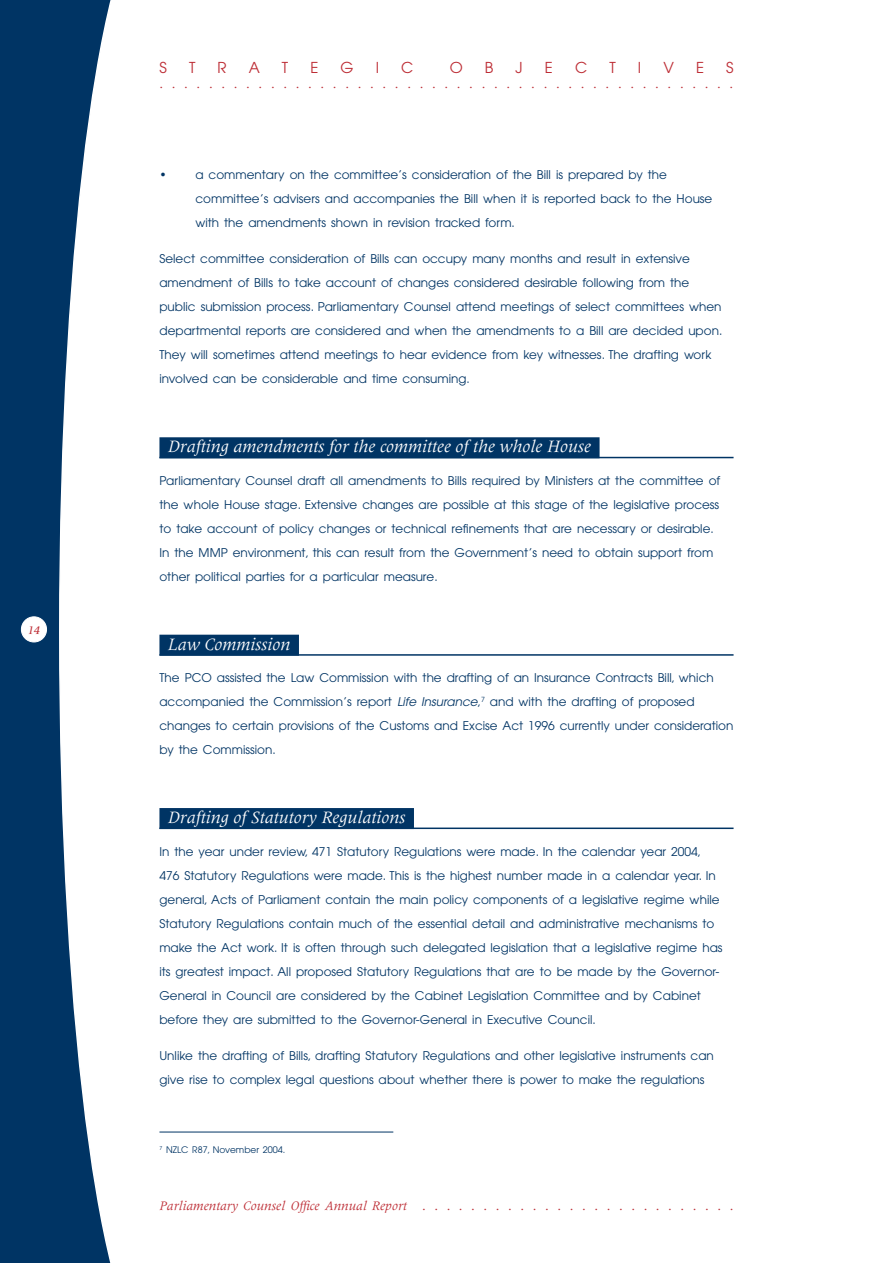
<style>
.page{position:relative;width:893px;height:1263px;background:#fff}
.page>*{position:absolute;margin:0;border:0;box-sizing:border-box;transform-origin:0 0}
.t1{font:italic 18px "Meridien";color:#fff}
.t2{font:15px "Avant Garde";color:#bd2d35}
.t3{font:italic 13.5px "Meridien";color:#bd2d35}
.t4{font:13.5px "Meridien";color:#bd2d35}
.t5{font:12px/24px "Avant Garde";color:#003464}
.t6{font:italic 500 12px "Meridien";color:#bd2d35}
.t7{font:9px "Avant Garde";color:#003464}
.s1{font-style:italic}
.s2{font-style:normal}
</style>
<div class="page">
<div style="left:0;top:0;width:59px;height:1263px;background:#003464"></div>
<div style="left:21px;top:617px;width:26px;height:25px;background:#fff;border-radius:50%"></div>
<div style="left:21px;top:617px;width:26px;height:25px;border:1px solid #fff;border-radius:50%"></div>
<svg style="left:59px;top:0;width:203px;height:1263px"></svg>
<div style="left:159px;top:437px;width:441px;height:21px;background:#003464"></div>
<hr style="left:159px;top:457px;width:575px;height:1px;background:#003464">
<div style="left:159px;top:635px;width:140px;height:21px;background:#003464"></div>
<hr style="left:159px;top:654px;width:575px;height:2px;background:#003464">
<div style="left:159px;top:808px;width:255px;height:21px;background:#003464"></div>
<hr style="left:159px;top:827px;width:575px;height:2px;background:#003464">
<hr style="left:159px;top:1132px;width:234px;height:1px;background:#003464">
<p class="t6" style="left:28px;top:623px;width:13px">14</p>
<p class="t2" style="left:159px;top:59px;width:9px">S</p>
<p class="t2" style="left:189px;top:59px;width:8px">T</p>
<p class="t2" style="left:218px;top:59px;width:11px">R</p>
<p class="t2" style="left:249px;top:59px;width:13px">A</p>
<p class="t2" style="left:282px;top:59px;width:8px">T</p>
<p class="t2" style="left:310px;top:59px;width:10px">E</p>
<p class="t2" style="left:341px;top:59px;width:15px">G</p>
<p class="t2" style="left:376px;top:59px;width:5px">I</p>
<p class="t2" style="left:401px;top:59px;width:14px">C</p>
<p class="t2" style="left:450px;top:59px;width:15px">O</p>
<p class="t2" style="left:485px;top:59px;width:10px">B</p>
<p class="t2" style="left:516px;top:59px;width:9px">J</p>
<p class="t2" style="left:545px;top:59px;width:10px">E</p>
<p class="t2" style="left:575px;top:59px;width:14px">C</p>
<p class="t2" style="left:609px;top:59px;width:8px">T</p>
<p class="t2" style="left:638px;top:59px;width:5px">I</p>
<p class="t2" style="left:663px;top:59px;width:12px">V</p>
<p class="t2" style="left:696px;top:59px;width:10px">E</p>
<p class="t2" style="left:726px;top:59px;width:9px">S</p>
<p class="t4" style="left:159px;top:76px;width:575px">...............................................</p>
<p class="t5" style="left:195px;top:163px;width:518px;text-indent:-36px">• a commentary on the committee’s consideration of the Bill is prepared by the committee’s advisers and accompanies the Bill when it is reported back to the House with the amendments shown in revision tracked form.</p>
<p class="t5" style="left:159px;top:247px;width:564px">Select committee consideration of Bills can occupy many months and result in extensive amendment of Bills to take account of changes considered desirable following from the public submission process. Parliamentary Counsel attend meetings of select committees when departmental reports are considered and when the amendments to a Bill are decided upon.<br>They will sometimes attend meetings to hear evidence from key witnesses. The drafting work involved can be considerable and time consuming.</p>
<h1 class="t1" style="left:168px;top:437px;width:425px">Drafting amendments for the committee of the whole House</h1>
<p class="t5" style="left:159px;top:468px;width:562px">Parliamentary Counsel draft all amendments to Bills required by Ministers at the committee of the whole House stage. Extensive changes are possible at this stage of the legislative process to take account of policy changes or technical refinements that are necessary or desirable.<br>In the MMP environment, this can result from the Government’s need to obtain support from other political parties for a particular measure.</p>
<h1 class="t1" style="left:168px;top:635px;width:124px">Law Commission</h1>
<p class="t5" style="left:159px;top:666px;width:575px">The PCO assisted the Law Commission with the drafting of an Insurance Contracts Bill, which accompanied the Commission’s report <span class="s1">Life Insurance</span>,<sup>7</sup> and with the drafting of proposed changes to certain provisions of the Customs and Excise Act 1996 currently under consideration by the Commission.</p>
<h1 class="t1" style="left:168px;top:808px;width:239px">Drafting of Statutory Regulations</h1>
<p class="t5" style="left:159px;top:839px;width:565px">In the year under review, 471 Statutory Regulations were made. In the calendar year 2004, 476 Statutory Regulations were made. This is the highest number made in a calendar year. In general, Acts of Parliament contain the main policy components of a legislative regime while Statutory Regulations contain much of the essential detail and administrative mechanisms to make the Act work. It is often through such delegated legislation that a legislative regime has its greatest impact. All proposed Statutory Regulations that are to be made by the Governor-General in Council are considered by the Cabinet Legislation Committee and by Cabinet before they are submitted to the Governor-General in Executive Council.</p>
<p class="t5" style="left:159px;top:1043px;width:556px">Unlike the drafting of Bills, drafting Statutory Regulations and other legislative instruments can give rise to complex legal questions about whether there is power to make the regulations</p>
<p class="t7" style="left:159px;top:1144px;width:127px"><sup>7</sup> NZLC R87, November 2004.</p>
<p class="t3" style="left:159px;top:1198px;width:576px">Parliamentary Counsel Office Annual Report <span class="s2">. . . . . . . . . . . . . . . . . . . . . . . . . .</span></p>
</div>
